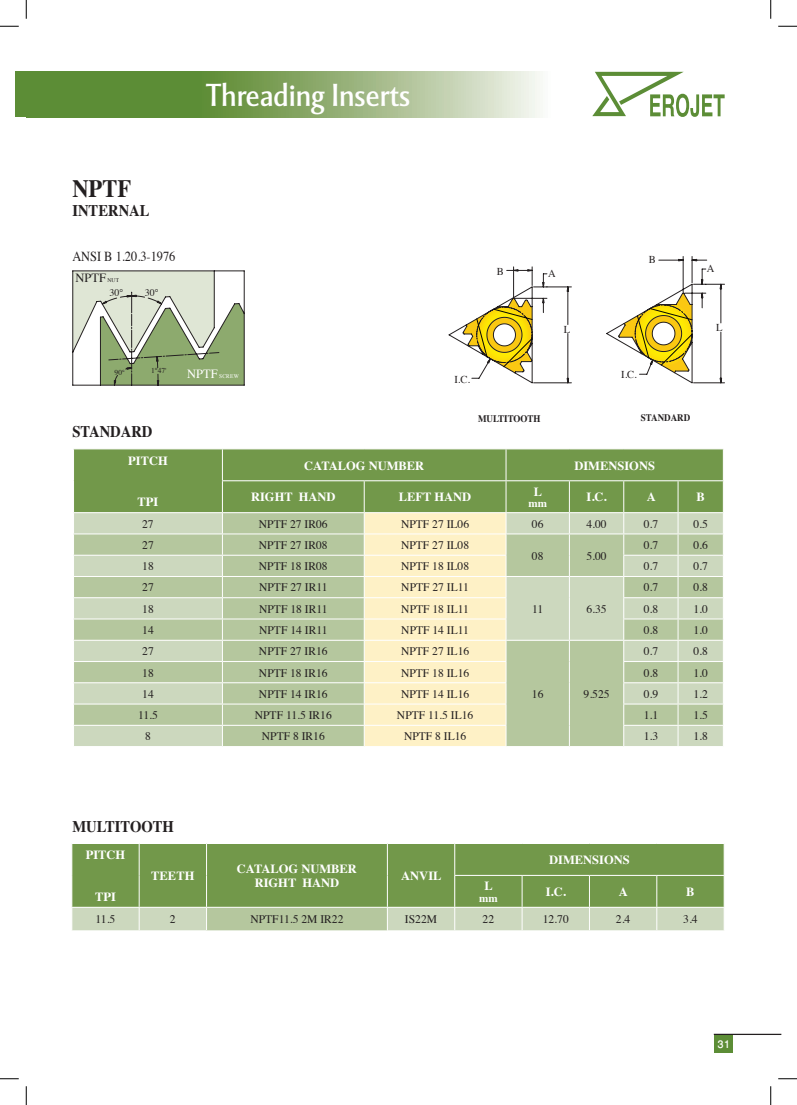
<style>
.page{position:relative;width:797px;height:1105px;background:#fff}
.page>*{position:absolute;margin:0;border:0;box-sizing:border-box;transform-origin:0 0}
.t1{font:31.88px "Mentor Sans Std";color:#fff;scale:.89 1}
.t2{font:700 25px "Times";color:#231f20;scale:.9 1}
.t3{font:700 16.25px "Times";color:#231f20;scale:.9 1}
.t4{font:500 15px "Win Soft Pro";color:#fff}
.t5{font:13.75px "Times";color:#231f20;scale:.9 1}
.t6{font:700 12.5px/13.8px "Times";color:#fff;text-align:center}
.t7{font:12.5px "Times";color:#231f20}
.t8{font:12.5px "Times";color:#fff}
.t9{font:11.5px "Times";color:#231f20}
.t10{font:700 11.25px "Times";color:#fff}
.t11{font:10.5px "Times";color:#231f20}
.t12{font:700 10px "Times";color:#231f20;scale:.9 1}
.t13{font:10px "Times";color:#231f20}
.t14{font:7.5px "Times";color:#231f20}
.t15{font:5.62px "Times";letter-spacing:.04em;color:#fff}
.t16{font:5.62px "Times";color:#231f20}
</style>
<div class="page">
<div style="left:16px;top:72px;width:10px;height:45px;background:#5c8d36"></div>
<svg style="left:26px;top:72px;width:514px;height:45px;background:#8bab6d"></svg>
<div style="left:714px;top:1034px;width:19px;height:18px;background:#5c8d36"></div>
<hr style="left:713px;top:1034px;width:68px;height:1px;background:#231f20">
<svg style="left:592px;top:72px;width:132px;height:45px"></svg>
<div style="left:72px;top:844px;width:651px;height:31px;background:#72984a"></div>
<hr style="left:454px;top:844px;width:1px;height:31px;background:#fff">
<hr style="left:387px;top:844px;width:1px;height:31px;background:#fff">
<hr style="left:206px;top:844px;width:1px;height:31px;background:#fff">
<hr style="left:139px;top:844px;width:1px;height:31px;background:#fff">
<svg style="left:71px;top:875px;width:653px;height:55px;background:#98b37b"></svg>
<div style="left:74px;top:449px;width:649px;height:63px;background:#72984a"></div>
<div style="left:74px;top:513px;width:148px;height:233px;background:#ccd8be"></div>
<svg style="left:74px;top:534px;width:148px;height:191px;background:#c0cfad"></svg>
<hr style="left:505px;top:449px;width:1px;height:31px;background:#fff">
<hr style="left:222px;top:449px;width:1px;height:31px;background:#fff">
<hr style="left:678px;top:480px;width:45px;height:1px;background:#fff">
<hr style="left:623px;top:480px;width:55px;height:1px;background:#fff">
<hr style="left:569px;top:480px;width:54px;height:1px;background:#fff">
<hr style="left:506px;top:480px;width:63px;height:1px;background:#fff">
<hr style="left:364px;top:480px;width:142px;height:1px;background:#fff">
<hr style="left:222px;top:480px;width:142px;height:1px;background:#fff">
<hr style="left:73px;top:533px;width:149px;height:1px;background:#fff">
<hr style="left:73px;top:555px;width:149px;height:1px;background:#fff">
<hr style="left:73px;top:576px;width:149px;height:1px;background:#fff">
<hr style="left:73px;top:597px;width:149px;height:1px;background:#fff">
<hr style="left:73px;top:618px;width:149px;height:1px;background:#fff">
<hr style="left:73px;top:640px;width:149px;height:1px;background:#fff">
<hr style="left:73px;top:661px;width:149px;height:1px;background:#fff">
<hr style="left:73px;top:682px;width:149px;height:1px;background:#fff">
<hr style="left:73px;top:704px;width:149px;height:1px;background:#fff">
<hr style="left:73px;top:725px;width:149px;height:1px;background:#fff">
<svg style="left:222px;top:481px;width:502px;height:265px;background:#c5d1a7"></svg>
<svg style="left:606px;top:256px;width:118px;height:127px"></svg>
<svg style="left:449px;top:267px;width:122px;height:116px"></svg>
<svg style="left:72px;top:270px;width:173px;height:116px"></svg>
<svg style="left:0;top:25px;width:19px;height:2px"></svg>
<svg style="left:778px;top:25px;width:19px;height:2px"></svg>
<svg style="left:0;top:1078px;width:19px;height:1px"></svg>
<svg style="left:778px;top:1078px;width:19px;height:1px"></svg>
<svg style="left:25px;top:0;width:2px;height:19px"></svg>
<svg style="left:25px;top:1086px;width:2px;height:19px"></svg>
<svg style="left:770px;top:0;width:1px;height:19px"></svg>
<svg style="left:770px;top:1086px;width:1px;height:19px"></svg>
<h1 class="t1" style="left:206px;top:76px;width:230px">Threading Inserts</h1>
<h2 class="t2" style="left:72px;top:165px;width:67px">NPTF</h2>
<h3 class="t3" style="left:72px;top:195px;width:87px">INTERNAL</h3>
<p class="t5" style="left:72px;top:243px;width:116px">ANSI B 1.20.3-1976</p>
<p class="t7" style="left:76px;top:266px;width:32px">NPTF</p>
<p class="t16" style="left:108px;top:275px;width:13px">NUT</p>
<p class="t13" style="left:110px;top:283px;width:15px">30°</p>
<p class="t13" style="left:145px;top:283px;width:15px">30°</p>
<p class="t11" style="left:496px;top:262px;width:9px">B</p>
<p class="t11" style="left:548px;top:264px;width:9px">A</p>
<p class="t11" style="left:563px;top:319px;width:8px">L</p>
<p class="t11" style="left:649px;top:250px;width:9px">B</p>
<p class="t11" style="left:706px;top:259px;width:9px">A</p>
<p class="t11" style="left:716px;top:318px;width:8px">L</p>
<p class="t14" style="left:115px;top:365px;width:12px">90°</p>
<p class="t14" style="left:151px;top:364px;width:17px">1°47'</p>
<h3 class="t3" style="left:72px;top:416px;width:91px">STANDARD</h3>
<p class="t6" style="left:128px;top:452px;width:41px">PITCH</p>
<p class="t6" style="left:137px;top:494px;width:22px">TPI</p>
<p class="t8" style="left:187px;top:362px;width:32px">NPTF</p>
<p class="t15" style="left:219px;top:371px;width:21px">SCREW</p>
<p class="t11" style="left:454px;top:369px;width:17px">I.C.</p>
<p class="t12" style="left:478px;top:409px;width:71px">MULTITOOTH</p>
<p class="t11" style="left:621px;top:365px;width:17px">I.C.</p>
<p class="t12" style="left:641px;top:408px;width:56px">STANDARD</p>
<p class="t6" style="left:304px;top:457px;width:122px">CATALOG NUMBER</p>
<p class="t6" style="left:574px;top:457px;width:82px">DIMENSIONS</p>
<p class="t6" style="left:251px;top:489px;width:86px">RIGHT HAND</p>
<p class="t6" style="left:399px;top:489px;width:74px">LEFT HAND</p>
<p class="t6" style="left:534px;top:483px;width:10px">L</p>
<p class="t10" style="left:528px;top:492px;width:20px">mm</p>
<p class="t6" style="left:586px;top:489px;width:22px">I.C.</p>
<p class="t6" style="left:646px;top:489px;width:11px">A</p>
<p class="t6" style="left:696px;top:489px;width:10px">B</p>
<p class="t9" style="left:142px;top:513px;width:13px">27</p>
<p class="t9" style="left:259px;top:513px;width:70px">NPTF 27 IR06</p>
<p class="t9" style="left:401px;top:513px;width:70px">NPTF 27 IL06</p>
<p class="t9" style="left:532px;top:513px;width:13px">06</p>
<p class="t9" style="left:586px;top:513px;width:22px">4.00</p>
<p class="t9" style="left:643px;top:513px;width:16px">0.7</p>
<p class="t9" style="left:693px;top:513px;width:16px">0.5</p>
<p class="t9" style="left:643px;top:534px;width:16px">0.7</p>
<p class="t9" style="left:693px;top:534px;width:16px">0.6</p>
<p class="t9" style="left:532px;top:545px;width:13px">08</p>
<p class="t9" style="left:586px;top:545px;width:22px">5.00</p>
<p class="t9" style="left:142px;top:534px;width:13px">27</p>
<p class="t9" style="left:259px;top:534px;width:70px">NPTF 27 IR08</p>
<p class="t9" style="left:401px;top:534px;width:70px">NPTF 27 IL08</p>
<p class="t9" style="left:142px;top:556px;width:13px">18</p>
<p class="t9" style="left:259px;top:556px;width:70px">NPTF 18 IR08</p>
<p class="t9" style="left:401px;top:556px;width:70px">NPTF 18 IL08</p>
<p class="t9" style="left:643px;top:556px;width:16px">0.7</p>
<p class="t9" style="left:693px;top:556px;width:16px">0.7</p>
<p class="t9" style="left:643px;top:577px;width:16px">0.7</p>
<p class="t9" style="left:693px;top:577px;width:16px">0.8</p>
<p class="t9" style="left:532px;top:598px;width:13px">11</p>
<p class="t9" style="left:586px;top:598px;width:22px">6.35</p>
<p class="t9" style="left:142px;top:577px;width:13px">27</p>
<p class="t9" style="left:259px;top:577px;width:70px">NPTF 27 IR11</p>
<p class="t9" style="left:401px;top:577px;width:69px">NPTF 27 IL11</p>
<p class="t9" style="left:142px;top:598px;width:13px">18</p>
<p class="t9" style="left:259px;top:598px;width:70px">NPTF 18 IR11</p>
<p class="t9" style="left:401px;top:598px;width:69px">NPTF 18 IL11</p>
<p class="t9" style="left:643px;top:598px;width:16px">0.8</p>
<p class="t9" style="left:693px;top:598px;width:16px">1.0</p>
<p class="t9" style="left:142px;top:619px;width:13px">14</p>
<p class="t9" style="left:259px;top:619px;width:70px">NPTF 14 IR11</p>
<p class="t9" style="left:401px;top:619px;width:69px">NPTF 14 IL11</p>
<p class="t9" style="left:643px;top:619px;width:16px">0.8</p>
<p class="t9" style="left:693px;top:619px;width:16px">1.0</p>
<p class="t9" style="left:643px;top:641px;width:16px">0.7</p>
<p class="t9" style="left:693px;top:641px;width:16px">0.8</p>
<p class="t9" style="left:532px;top:683px;width:13px">16</p>
<p class="t9" style="left:583px;top:683px;width:28px">9.525</p>
<p class="t9" style="left:142px;top:641px;width:13px">27</p>
<p class="t9" style="left:259px;top:641px;width:70px">NPTF 27 IR16</p>
<p class="t9" style="left:401px;top:641px;width:70px">NPTF 27 IL16</p>
<p class="t9" style="left:142px;top:662px;width:13px">18</p>
<p class="t9" style="left:259px;top:662px;width:70px">NPTF 18 IR16</p>
<p class="t9" style="left:401px;top:662px;width:70px">NPTF 18 IL16</p>
<p class="t9" style="left:643px;top:662px;width:16px">0.8</p>
<p class="t9" style="left:693px;top:662px;width:16px">1.0</p>
<p class="t9" style="left:142px;top:683px;width:13px">14</p>
<p class="t9" style="left:259px;top:683px;width:70px">NPTF 14 IR16</p>
<p class="t9" style="left:401px;top:683px;width:70px">NPTF 14 IL16</p>
<p class="t9" style="left:643px;top:683px;width:16px">0.9</p>
<p class="t9" style="left:693px;top:683px;width:16px">1.2</p>
<p class="t9" style="left:138px;top:704px;width:21px">11.5</p>
<p class="t9" style="left:255px;top:704px;width:78px">NPTF 11.5 IR16</p>
<p class="t9" style="left:397px;top:704px;width:78px">NPTF 11.5 IL16</p>
<p class="t9" style="left:643px;top:704px;width:16px">1.1</p>
<p class="t9" style="left:693px;top:704px;width:16px">1.5</p>
<p class="t9" style="left:145px;top:726px;width:7px">8</p>
<p class="t9" style="left:262px;top:726px;width:64px">NPTF 8 IR16</p>
<p class="t9" style="left:404px;top:726px;width:64px">NPTF 8 IL16</p>
<p class="t9" style="left:643px;top:726px;width:16px">1.3</p>
<p class="t9" style="left:693px;top:726px;width:16px">1.8</p>
<h3 class="t3" style="left:72px;top:811px;width:114px">MULTITOOTH</h3>
<p class="t6" style="left:86px;top:847px;width:41px">PITCH</p>
<p class="t6" style="left:95px;top:888px;width:22px">TPI</p>
<p class="t6" style="left:151px;top:868px;width:45px">TEETH</p>
<p class="t6" style="left:237px;top:861px;width:122px">CATALOG NUMBER<br>RIGHT HAND</p>
<p class="t6" style="left:401px;top:868px;width:42px">ANVIL</p>
<p class="t6" style="left:484px;top:878px;width:10px">L</p>
<p class="t10" style="left:479px;top:887px;width:20px">mm</p>
<p class="t6" style="left:549px;top:852px;width:82px">DIMENSIONS</p>
<p class="t6" style="left:545px;top:884px;width:22px">I.C.</p>
<p class="t6" style="left:619px;top:884px;width:11px">A</p>
<p class="t6" style="left:686px;top:884px;width:10px">B</p>
<p class="t9" style="left:96px;top:909px;width:21px">11.5</p>
<p class="t9" style="left:170px;top:909px;width:7px">2</p>
<p class="t9" style="left:250px;top:909px;width:95px">NPTF11.5 2M IR22</p>
<p class="t9" style="left:405px;top:909px;width:34px">IS22M</p>
<p class="t9" style="left:482px;top:909px;width:13px">22</p>
<p class="t9" style="left:542px;top:909px;width:28px">12.70</p>
<p class="t9" style="left:616px;top:909px;width:16px">2.4</p>
<p class="t9" style="left:683px;top:909px;width:16px">3.4</p>
<h3 class="t4" style="left:717px;top:1033px;width:14px">31</h3>
</div>
